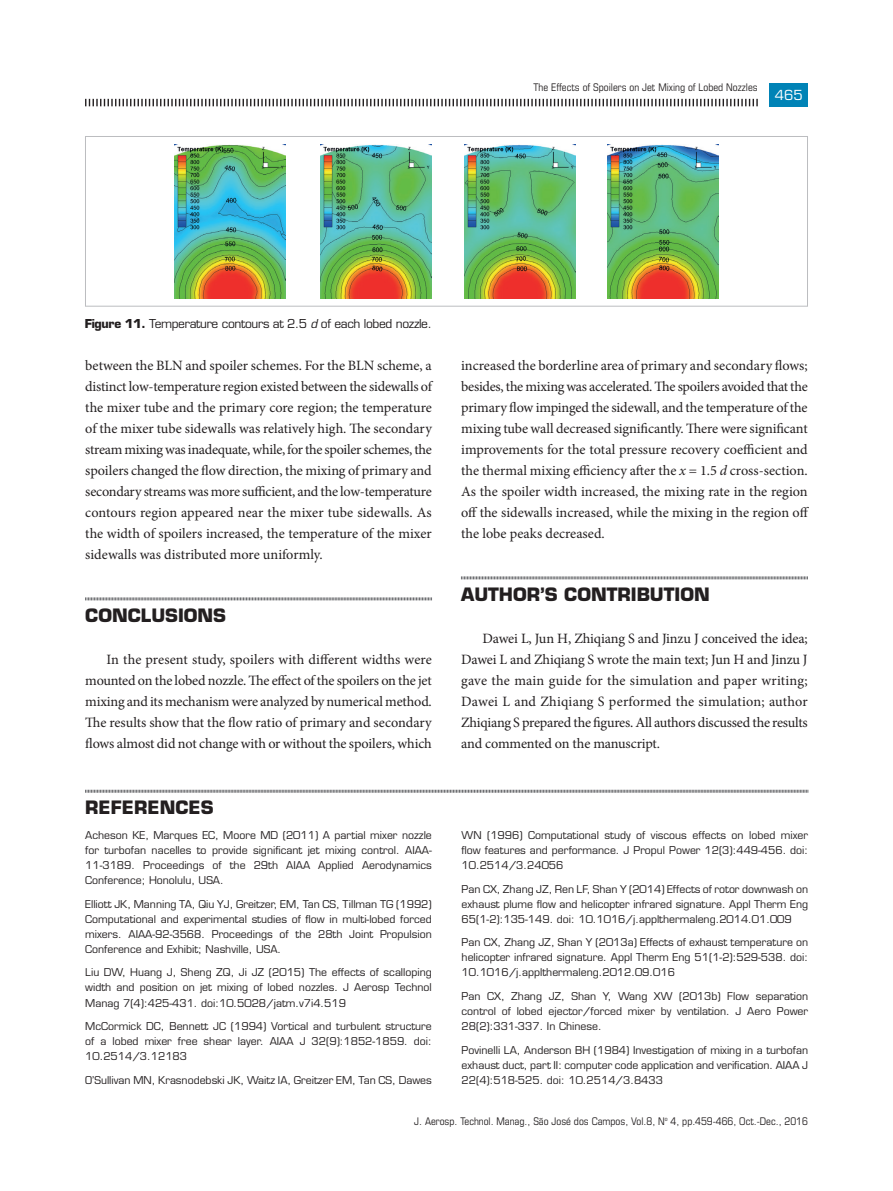
<style>
.page{position:relative;width:893px;height:1191px;background:#fff}
.page>*{position:absolute;margin:0;border:0;box-sizing:border-box;transform-origin:0 0}
.t1{font:700 18px "Eurostile LT Std";color:#231f20}
.t2{font:14.25px/21px "Minion Pro";letter-spacing:-.005em;color:#231f20;text-align:justify}
.t3{font:13.5px "Eurostile LT Std";color:#fff}
.t4{font:12px "Eurostile LT Std";letter-spacing:-.03em;color:#231f20}
.t5{font:10.5px/15px "Eurostile LT Std";color:#231f20;text-align:justify}
.t6{font:condensed 10.5px "Eurostile LT Std";color:#231f20}
.s1{font-weight:700}
.s2{font-style:italic}
</style>
<div class="page">
<svg style="left:85px;top:99px;width:673px;height:7px"></svg>
<div style="left:770px;top:83px;width:38px;height:23px;background:#0083b6"></div>
<img style="left:175px;top:144px;width:110px;height:154px">
<img style="left:321px;top:144px;width:110px;height:154px">
<img style="left:465px;top:144px;width:110px;height:154px">
<img style="left:608px;top:144px;width:110px;height:154px">
<div style="left:85px;top:136px;width:723px;height:170px;border:1px solid #bcbdc0"></div>
<svg style="left:85px;top:789px;width:723px;height:4px;background:#b4b5b6"></svg>
<svg style="left:85px;top:597px;width:347px;height:4px"></svg>
<svg style="left:461px;top:576px;width:347px;height:4px"></svg>
<p class="t6" style="left:533px;top:81px;width:226px">The Effects of Spoilers on Jet Mixing of Lobed Nozzles</p>
<p class="t3" style="left:775px;top:86px;width:29px">465</p>
<p class="t4" style="left:85px;top:316px;width:349px"><span class="s1">FIGURE 11.</span> Temperature contours at 2.5 <span class="s2">d</span> of each lobed nozzle.</p>
<p class="t2" style="left:85px;top:354px;width:348px">between the BLN and spoiler schemes. For the BLN scheme, a distinct low-temperature region existed between the sidewalls of the mixer tube and the primary core region; the temperature of the mixer tube sidewalls was relatively high. The secondary stream mixing was inadequate, while, for the spoiler schemes, the spoilers changed the flow direction, the mixing of primary and secondary streams was more sufficient, and the low-temperature contours region appeared near the mixer tube sidewalls. As the width of spoilers increased, the temperature of the mixer sidewalls was distributed more uniformly.</p>
<p class="t1" style="left:85px;top:604px;width:142px">CONCLUSIONS</p>
<p class="t2" style="left:85px;top:648px;width:348px;text-indent:21px">In the present study, spoilers with different widths were mounted on the lobed nozzle. The effect of the spoilers on the jet mixing and its mechanism were analyzed by numerical method.<br>The results show that the flow ratio of primary and secondary flows almost did not change with or without the spoilers, which</p>
<p class="t1" style="left:85px;top:796px;width:14px">REFERENCES</p>
<p class="t5" style="left:85px;top:827px;width:348px">Acheson KE, Marques EC, Moore MD (2011) A partial mixer nozzle for turbofan nacelles to provide significant jet mixing control. AIAA-11-3189. Proceedings of the 29th AIAA Applied Aerodynamics Conference; Honolulu, USA.</p>
<p class="t5" style="left:85px;top:896px;width:348px">Elliott JK, Manning TA, Qiu YJ, Greitzer, EM, Tan CS, Tillman TG (1992)<br>Computational and experimental studies of flow in multi-lobed forced mixers. AIAA-92-3568. Proceedings of the 28th Joint Propulsion Conference and Exhibit; Nashville, USA.</p>
<p class="t5" style="left:85px;top:965px;width:348px">Liu DW, Huang J, Sheng ZQ, Ji JZ (2015) The effects of scalloping width and position on jet mixing of lobed nozzles. J Aerosp Technol Manag 7(4):425-431. doi:10.5028/jatm.v7i4.519</p>
<p class="t5" style="left:85px;top:1018px;width:348px">McCormick DC, Bennett JC (1994) Vortical and turbulent structure of a lobed mixer free shear layer. AIAA J 32(9):1852-1859. doi:<br>10.2514/3.12183</p>
<p class="t5" style="left:85px;top:1072px;width:348px">O’Sullivan MN, Krasnodebski JK, Waitz IA, Greitzer EM, Tan CS, Dawes</p>
<p class="t2" style="left:461px;top:354px;width:349px">increased the borderline area of primary and secondary flows; besides, the mixing was accelerated. The spoilers avoided that the primary flow impinged the sidewall, and the temperature of the mixing tube wall decreased significantly. There were significant improvements for the total pressure recovery coefficient and the thermal mixing efficiency after the <span class="s2">x</span> = 1.5 <span class="s2">d</span> cross-section.<br>As the spoiler width increased, the mixing rate in the region off the sidewalls increased, while the mixing in the region off the lobe peaks decreased.</p>
<p class="t1" style="left:461px;top:583px;width:15px">AUTHOR</p>
<p class="t1" style="left:540px;top:583px;width:39px">’S CONTR</p>
<p class="t1" style="left:631px;top:583px;width:65px">IBUTION</p>
<p class="t2" style="left:461px;top:627px;width:348px;text-indent:21px">Dawei L, Jun H, Zhiqiang S and Jinzu J conceived the idea; Dawei L and Zhiqiang S wrote the main text; Jun H and Jinzu J gave the main guide for the simulation and paper writing; Dawei L and Zhiqiang S performed the simulation; author Zhiqiang S prepared the figures. All authors discussed the results and commented on the manuscript.</p>
<p class="t5" style="left:462px;top:827px;width:348px">WN (1996) Computational study of viscous effects on lobed mixer flow features and performance. J Propul Power 12(3):449-456. doi:<br>10.2514/3.24056</p>
<p class="t5" style="left:462px;top:881px;width:348px">Pan CX, Zhang JZ, Ren LF, Shan Y (2014) Effects of rotor downwash on exhaust plume flow and helicopter infrared signature. Appl Therm Eng 65(1-2):135-149. doi: 10.1016/j.applthermaleng.2014.01.009</p>
<p class="t5" style="left:462px;top:935px;width:348px">Pan CX, Zhang JZ, Shan Y (2013a) Effects of exhaust temperature on helicopter infrared signature. Appl Therm Eng 51(1-2):529-538. doi:<br>10.1016/j.applthermaleng.2012.09.016</p>
<p class="t5" style="left:462px;top:988px;width:348px">Pan CX, Zhang JZ, Shan Y, Wang XW (2013b) Flow separation control of lobed ejector/forced mixer by ventilation. J Aero Power 28(2):331-337. In Chinese.</p>
<p class="t5" style="left:462px;top:1042px;width:348px">Povinelli LA, Anderson BH (1984) Investigation of mixing in a turbofan exhaust duct, part II: computer code application and verification. AIAA J 22(4):518-525. doi: 10.2514/3.8433</p>
<p class="t6" style="left:414px;top:1114px;width:395px">J. Aerosp. Technol. Manag., São José dos Campos, Vol.8, N<sup>o</sup> 4, pp.459-466, Oct.-Dec., 2016</p>
</div>
